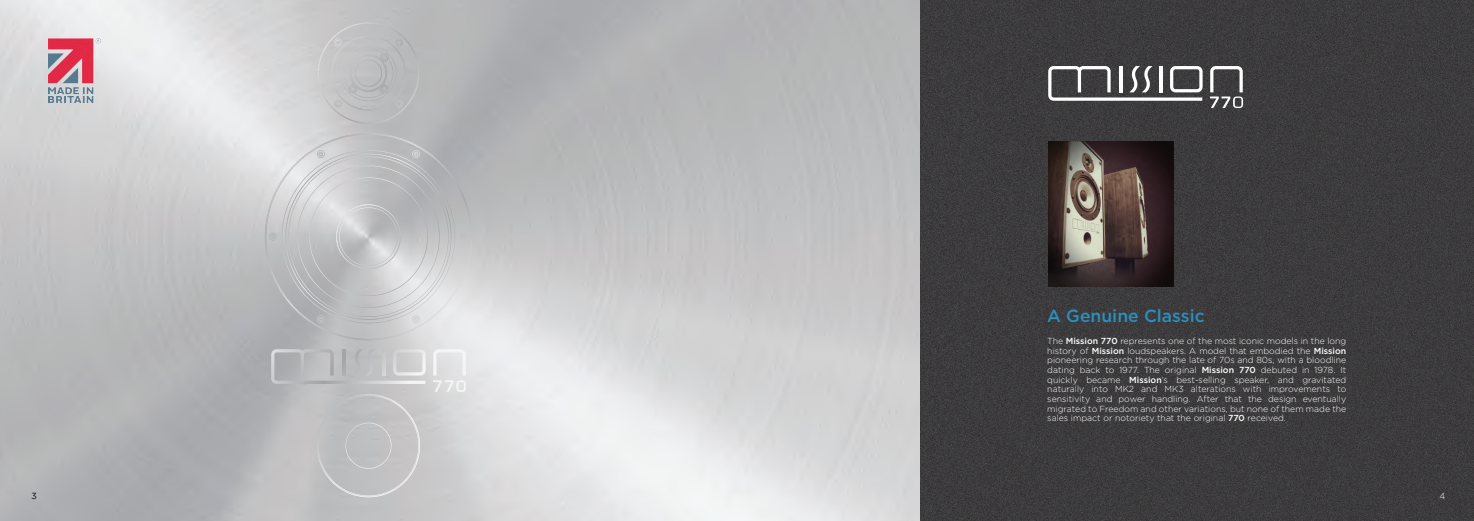
<style>
.page{position:relative;width:1474px;height:521px;background:#fff}
.page>*{position:absolute;margin:0;border:0;box-sizing:border-box;transform-origin:0 0}
.t1{font:500 17.5px "Gotham";color:#2c8fbe}
.t2{font:300 8.75px/9.6px "Gotham";color:#fff;text-align:justify}
.t3{font:300 8.75px "Gotham";color:#211814}
.s1{font-weight:500}
</style>
<div class="page">
<img style="left:920px;top:0;width:553px;height:521px">
<img style="left:0;top:0;width:920px;height:521px">
<svg style="left:1209px;top:66px;width:33px;height:42px"></svg>
<svg style="left:1048px;top:66px;width:154px;height:35px"></svg>
<img style="left:1048px;top:141px;width:125px;height:145px">
<svg style="left:317px;top:394px;width:103px;height:103px;background:#c1c2c3"></svg>
<svg style="left:266px;top:134px;width:205px;height:205px;background:#c5c6c8"></svg>
<svg style="left:269px;top:150px;width:199px;height:173px;background:#c6c6c8"></svg>
<svg style="left:318px;top:22px;width:101px;height:102px;background:#bfbfc0"></svg>
<svg style="left:271px;top:349px;width:154px;height:35px;background:#c0c1c2"></svg>
<svg style="left:433px;top:349px;width:33px;height:43px"></svg>
<img style="left:49px;top:39px;width:52px;height:64px">
<h1 class="t1" style="left:1047px;top:305px;width:159px">A Genuine Classic</h1>
<p class="t2" style="left:1047px;top:336px;width:300px">The <span class="s1">Mission 770</span> represents one of the most iconic models in the long history of <span class="s1">Mission</span> loudspeakers. A model that embodied the <span class="s1">Mission </span>pioneering research through the late of 70s and 80s, with a bloodline dating back to 1977. The original <span class="s1">Mission 770</span> debuted in 1978. It quickly became <span class="s1">Mission</span>’s best-selling speaker, and gravitated naturally into MK2 and MK3 alterations with improvements to sensitivity and power handling. After that the design eventually migrated to Freedom and other variations, but none of them made the sales impact or notoriety that the original <span class="s1">770</span> received.</p>
<p class="t3" style="left:32px;top:491px;width:7px">3</p>
<p class="t2" style="left:1439px;top:491px;width:7px">4</p>
</div>
